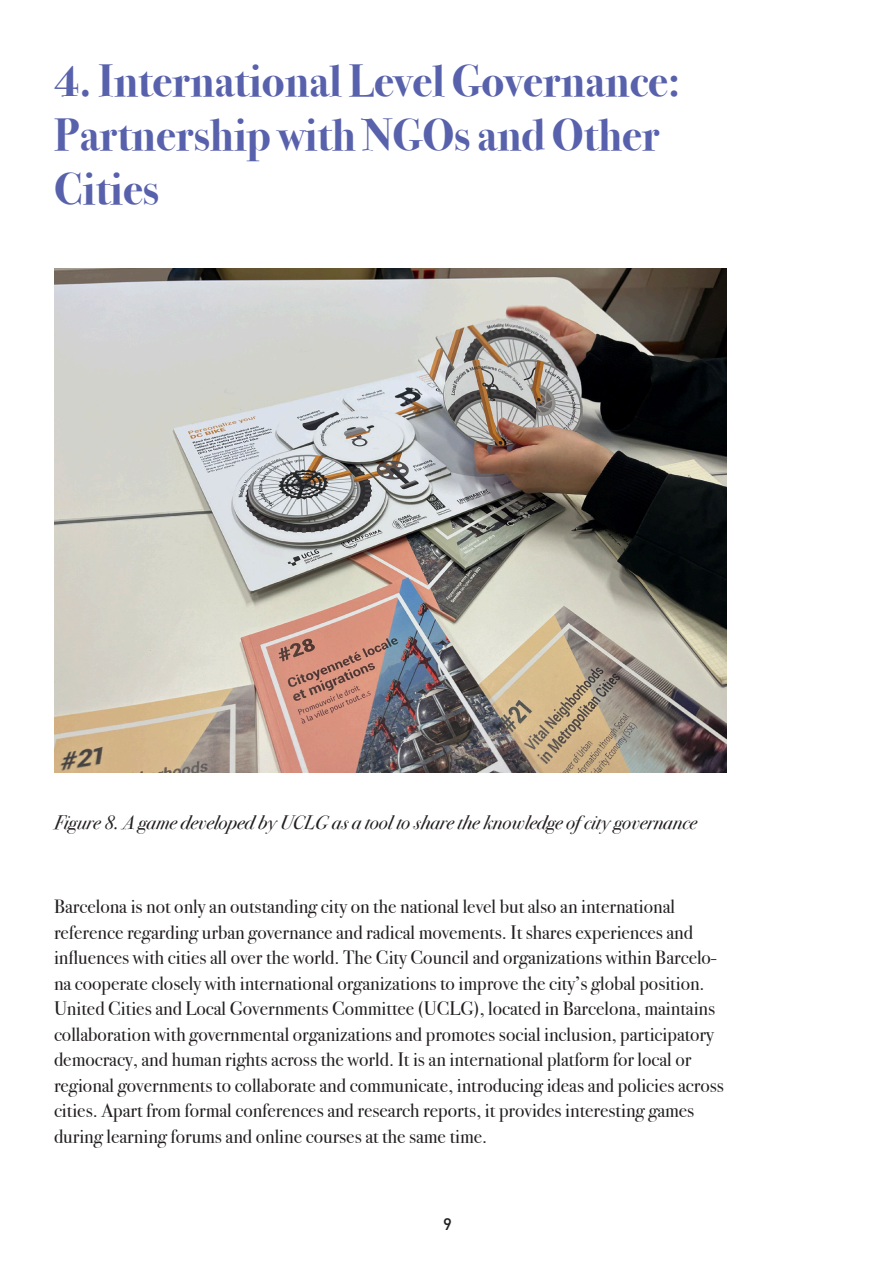
<style>
.page{position:relative;width:893px;height:1263px;background:#fff}
.page>*{position:absolute;margin:0;border:0;box-sizing:border-box;transform-origin:0 0}
.Paragraph_Style_2{font:700 45px/54px "Bodoni Svty Two ITCTT";color:#5861ac}
.Paragraph_Style_1{font:19.5px/25.5px "Bodoni Svty Two ITCTT";color:#231f20}
.t1{font:italic 19.5px "Bodoni Svty Two ITCTT";color:#231f20}
.t2{font:500 16.5px "DIN";color:#231f20}
</style>
<div class="page">
<img style="left:54px;top:268px;width:672px;height:505px">
<p class="Paragraph_Style_2" style="left:54px;top:50px;width:628px">4. International Level Governance:</p>
<p class="Paragraph_Style_2" style="left:54px;top:104px;width:607px">Partnership with NGOs and Other<br>Cities</p>
<p class="t1" style="left:54px;top:806px;width:644px">Figure 8. A game developed by UCLG as a tool to share the knowledge of city governance</p>
<p class="Paragraph_Style_1" style="left:54px;top:892px;width:671px">Barcelona is not only an outstanding city on the national level but also an international reference regarding urban governance and radical movements. It shares experiences and influences with cities all over the world. The City Council and organizations within Barcelo&shy;na cooperate closely with international organizations to improve the city’s global position.<br>United Cities and Local Governments Committee (UCLG), located in Barcelona, maintains collaboration with governmental organizations and promotes social inclusion, participatory democracy, and human rights across the world. It is an international platform for local or regional governments to collaborate and communicate, introducing ideas and policies across cities. Apart from formal conferences and research reports, it provides interesting games during learning forums and online courses at the same time.</p>
<p class="t2" style="left:443px;top:1213px;width:10px">9</p>
</div>
